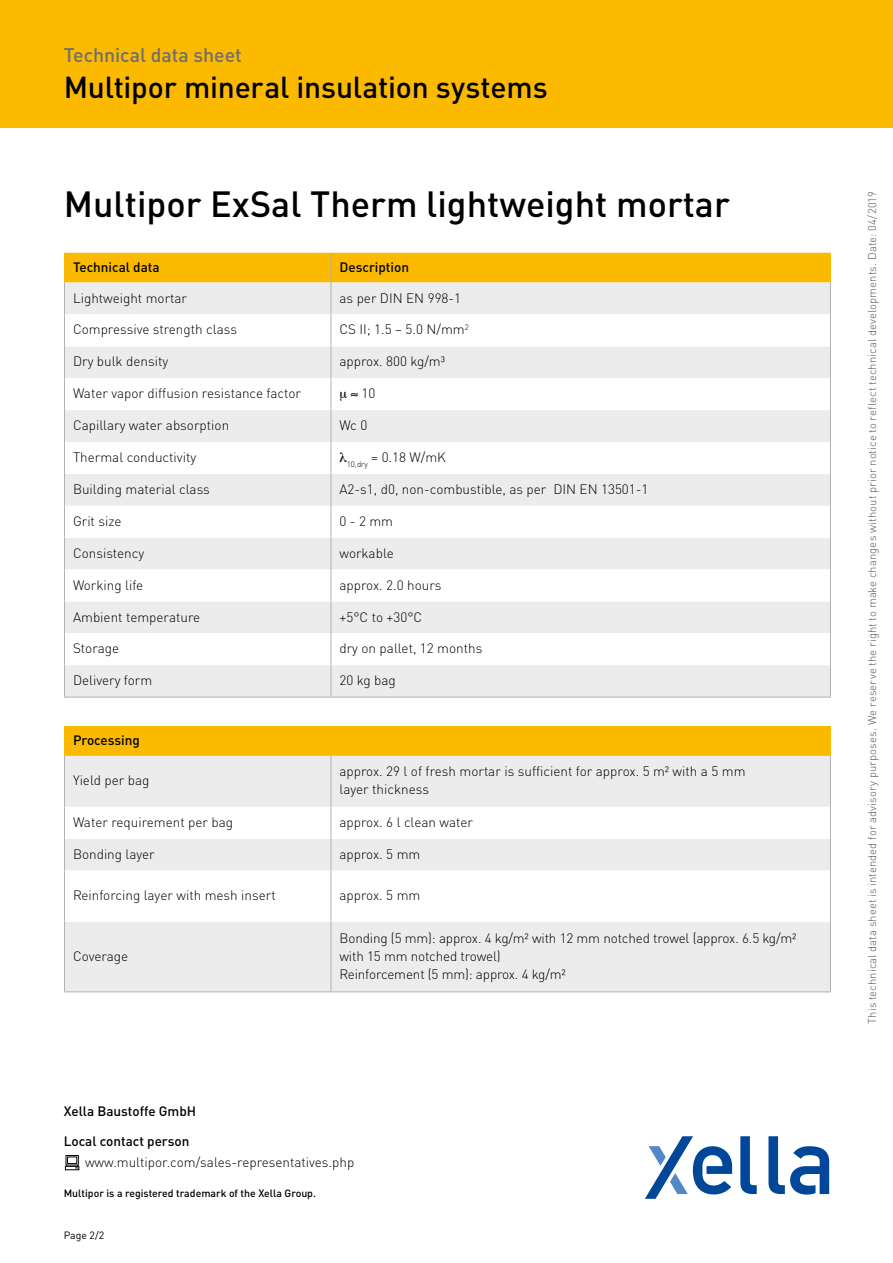
<style>
.page{position:relative;width:893px;height:1263px;background:#fff}
.page>*{position:absolute;margin:0;border:0;box-sizing:border-box;transform-origin:0 0}
.t1{font:500 36px "DIN Pro";color:#000}
.t2{font:500 30px "DIN Pro";letter-spacing:-.005em;color:#000}
.t3{font:500 19.5px "DIN Pro";letter-spacing:-.005em;color:#6f6f6e}
.t4{font:300 13.5px/18px "DIN Pro";color:#000}
.t5{font:500 13.5px "DIN Pro";color:#000}
.t6{font:300 11.25px "DIN Pro";letter-spacing:.01em;color:#565656}
.t7{font:500 10.5px "DIN Pro";color:#000}
.t8{font:10.5px "DIN Pro";color:#000}
</style>
<div class="page">
<svg style="left:645px;top:1136px;width:87px;height:63px"></svg>
<svg style="left:740px;top:1136px;width:17px;height:58px"></svg>
<svg style="left:768px;top:1136px;width:61px;height:58px"></svg>
<div style="left:0;top:0;width:893px;height:128px;background:#fbba00"></div>
<div style="left:65px;top:253px;width:765px;height:30px;background:#fbba00"></div>
<div style="left:65px;top:283px;width:765px;height:414px;background:#ececed"></div>
<svg style="left:65px;top:314px;width:765px;height:351px"></svg>
<hr style="left:331px;top:253px;width:1px;height:30px;background:#b1b2b3">
<hr style="left:331px;top:283px;width:1px;height:31px;background:#b1b2b3">
<hr style="left:830px;top:283px;width:1px;height:31px;background:#b1b2b3">
<hr style="left:331px;top:314px;width:1px;height:32px;background:#b1b2b3">
<hr style="left:830px;top:314px;width:1px;height:32px;background:#b1b2b3">
<hr style="left:331px;top:346px;width:1px;height:32px;background:#b1b2b3">
<hr style="left:830px;top:346px;width:1px;height:32px;background:#b1b2b3">
<hr style="left:331px;top:378px;width:1px;height:32px;background:#b1b2b3">
<hr style="left:830px;top:378px;width:1px;height:32px;background:#b1b2b3">
<hr style="left:331px;top:410px;width:1px;height:32px;background:#b1b2b3">
<hr style="left:830px;top:410px;width:1px;height:32px;background:#b1b2b3">
<hr style="left:331px;top:442px;width:1px;height:32px;background:#b1b2b3">
<hr style="left:830px;top:442px;width:1px;height:32px;background:#b1b2b3">
<hr style="left:331px;top:474px;width:1px;height:32px;background:#b1b2b3">
<hr style="left:830px;top:474px;width:1px;height:32px;background:#b1b2b3">
<hr style="left:331px;top:506px;width:1px;height:32px;background:#b1b2b3">
<hr style="left:830px;top:506px;width:1px;height:32px;background:#b1b2b3">
<hr style="left:331px;top:538px;width:1px;height:32px;background:#b1b2b3">
<hr style="left:830px;top:538px;width:1px;height:32px;background:#b1b2b3">
<hr style="left:331px;top:570px;width:1px;height:31px;background:#b1b2b3">
<hr style="left:830px;top:570px;width:1px;height:31px;background:#b1b2b3">
<hr style="left:331px;top:601px;width:1px;height:32px;background:#b1b2b3">
<hr style="left:830px;top:601px;width:1px;height:32px;background:#b1b2b3">
<hr style="left:331px;top:633px;width:1px;height:32px;background:#b1b2b3">
<hr style="left:830px;top:633px;width:1px;height:32px;background:#b1b2b3">
<hr style="left:331px;top:665px;width:1px;height:32px;background:#b1b2b3">
<hr style="left:830px;top:665px;width:1px;height:32px;background:#b1b2b3">
<hr style="left:64px;top:283px;width:1px;height:31px;background:#b1b2b3">
<hr style="left:64px;top:314px;width:1px;height:32px;background:#b1b2b3">
<hr style="left:64px;top:346px;width:1px;height:32px;background:#b1b2b3">
<hr style="left:64px;top:378px;width:1px;height:32px;background:#b1b2b3">
<hr style="left:64px;top:410px;width:1px;height:32px;background:#b1b2b3">
<hr style="left:64px;top:442px;width:1px;height:32px;background:#b1b2b3">
<hr style="left:64px;top:474px;width:1px;height:32px;background:#b1b2b3">
<hr style="left:64px;top:506px;width:1px;height:32px;background:#b1b2b3">
<hr style="left:64px;top:538px;width:1px;height:32px;background:#b1b2b3">
<hr style="left:64px;top:570px;width:1px;height:31px;background:#b1b2b3">
<hr style="left:64px;top:601px;width:1px;height:32px;background:#b1b2b3">
<hr style="left:64px;top:633px;width:1px;height:32px;background:#b1b2b3">
<hr style="left:64px;top:665px;width:1px;height:32px;background:#b1b2b3">
<hr style="left:64px;top:697px;width:267px;height:1px;background:#b1b2b3">
<hr style="left:331px;top:697px;width:500px;height:1px;background:#b1b2b3">
<hr style="left:64px;top:253px;width:1px;height:30px;background:#fbba00">
<hr style="left:830px;top:253px;width:1px;height:30px;background:#fbba00">
<div style="left:65px;top:726px;width:765px;height:30px;background:#fbba00"></div>
<div style="left:65px;top:756px;width:765px;height:235px;background:#ececed"></div>
<svg style="left:65px;top:807px;width:765px;height:115px"></svg>
<hr style="left:830px;top:726px;width:1px;height:30px;background:#fbba00">
<hr style="left:331px;top:756px;width:1px;height:51px;background:#b1b2b3">
<hr style="left:830px;top:756px;width:1px;height:51px;background:#b1b2b3">
<hr style="left:331px;top:807px;width:1px;height:32px;background:#b1b2b3">
<hr style="left:830px;top:807px;width:1px;height:32px;background:#b1b2b3">
<hr style="left:331px;top:839px;width:1px;height:32px;background:#b1b2b3">
<hr style="left:830px;top:839px;width:1px;height:32px;background:#b1b2b3">
<hr style="left:331px;top:871px;width:1px;height:51px;background:#b1b2b3">
<hr style="left:830px;top:871px;width:1px;height:51px;background:#b1b2b3">
<hr style="left:331px;top:922px;width:1px;height:69px;background:#b1b2b3">
<hr style="left:830px;top:922px;width:1px;height:69px;background:#b1b2b3">
<hr style="left:64px;top:756px;width:1px;height:51px;background:#b1b2b3">
<hr style="left:64px;top:807px;width:1px;height:32px;background:#b1b2b3">
<hr style="left:64px;top:839px;width:1px;height:32px;background:#b1b2b3">
<hr style="left:64px;top:871px;width:1px;height:51px;background:#b1b2b3">
<hr style="left:64px;top:922px;width:1px;height:69px;background:#b1b2b3">
<hr style="left:64px;top:726px;width:1px;height:30px;background:#fbba00">
<hr style="left:64px;top:991px;width:267px;height:1px;background:#b1b2b3">
<hr style="left:331px;top:991px;width:500px;height:1px;background:#b1b2b3">
<div style="left:65px;top:1166px;width:14px;height:4px;border:1px solid #000"></div>
<div style="left:66px;top:1155px;width:13px;height:10px;border:1px solid #000"></div>
<svg style="left:66px;top:1156px;width:12px;height:12px"></svg>
<svg style="left:340px;top:392px;width:7px;height:9px"></svg>
<svg style="left:340px;top:452px;width:7px;height:10px"></svg>
<h3 class="t3" style="left:64px;top:39px;width:180px">Technical data sheet</h3>
<h2 class="t2" style="left:64px;top:63px;width:485px">Multipor mineral insulation systems</h2>
<h1 class="t1" style="left:64px;top:175px;width:667px">Multipor ExSal Therm lightweight mortar</h1>
<p class="t5" style="left:73px;top:256px;width:88px">Technical data</p>
<p class="t5" style="left:339px;top:256px;width:71px">Description</p>
<p class="t4" style="left:73px;top:287px;width:116px">Lightweight mortar</p>
<p class="t4" style="left:339px;top:287px;width:123px">as per DIN EN 998-1</p>
<p class="t4" style="left:73px;top:319px;width:166px">Compressive strength class</p>
<p class="t4" style="left:339px;top:319px;width:131px">CS II; 1.5 – 5.0 N/mm<sup>2</sup></p>
<p class="t4" style="left:73px;top:351px;width:97px">Dry bulk density</p>
<p class="t4" style="left:339px;top:351px;width:107px">approx. 800 kg/m³</p>
<p class="t4" style="left:73px;top:383px;width:230px">Water vapor diffusion resistance factor</p>
<p class="t4" style="left:351px;top:383px;width:26px">≈ 10</p>
<p class="t4" style="left:73px;top:415px;width:158px">Capillary water absorption</p>
<p class="t4" style="left:339px;top:415px;width:29px">Wc 0</p>
<p class="t4" style="left:73px;top:447px;width:125px">Thermal conductivity</p>
<p class="t4" style="left:347px;top:447px;width:101px"><sub>10,dry</sub> = 0.18 W/mK</p>
<p class="t4" style="left:73px;top:479px;width:138px">Building material class</p>
<p class="t4" style="left:339px;top:479px;width:311px">A2-s1, d0, non-combustible, as per DIN EN 13501-1</p>
<p class="t4" style="left:73px;top:511px;width:50px">Grit size</p>
<p class="t4" style="left:339px;top:511px;width:55px">0 - 2 mm</p>
<p class="t4" style="left:73px;top:543px;width:73px">Consistency</p>
<p class="t4" style="left:339px;top:543px;width:56px">workable</p>
<p class="t4" style="left:73px;top:574px;width:72px">Working life</p>
<p class="t4" style="left:339px;top:574px;width:103px">approx. 2.0 hours</p>
<p class="t4" style="left:73px;top:606px;width:129px">Ambient temperature</p>
<p class="t4" style="left:339px;top:606px;width:84px">+5°C to +30°C</p>
<p class="t4" style="left:73px;top:638px;width:48px">Storage</p>
<p class="t4" style="left:339px;top:638px;width:144px">dry on pallet, 12 months</p>
<p class="t4" style="left:73px;top:670px;width:81px">Delivery form</p>
<p class="t4" style="left:339px;top:670px;width:58px">20 kg bag</p>
<p class="t5" style="left:73px;top:729px;width:68px">Processing</p>
<p class="t4" style="left:73px;top:770px;width:78px">Yield per bag</p>
<p class="t4" style="left:339px;top:761px;width:408px">approx. 29 l of fresh mortar is sufficient for approx. 5 m² with a 5 mm layer thickness</p>
<p class="t4" style="left:73px;top:812px;width:162px">Water requirement per bag</p>
<p class="t4" style="left:339px;top:812px;width:135px">approx. 6 l clean water</p>
<p class="t4" style="left:73px;top:844px;width:83px">Bonding layer</p>
<p class="t4" style="left:339px;top:844px;width:82px">approx. 5 mm</p>
<p class="t4" style="left:73px;top:885px;width:204px">Reinforcing layer with mesh insert</p>
<p class="t4" style="left:339px;top:885px;width:82px">approx. 5 mm</p>
<p class="t4" style="left:73px;top:946px;width:57px">Coverage</p>
<p class="t4" style="left:339px;top:928px;width:458px">Bonding (5 mm): approx. 4 kg/m² with 12 mm notched trowel (approx. 6.5 kg/m² with 15 mm notched trowel)<br>Reinforcement (5 mm): approx. 4 kg/m²</p>
<p class="t5" style="left:64px;top:1100px;width:134px">Xella Baustoffe GmbH</p>
<p class="t5" style="left:64px;top:1130px;width:127px">Local contact person</p>
<p class="t4" style="left:85px;top:1152px;width:271px">www.multipor.com/sales-representatives.php</p>
<p class="t7" style="left:64px;top:1185px;width:254px">Multipor is a registered trademark of the Xella Group.</p>
<p class="t8" style="left:64px;top:1227px;width:42px">Page 2/2</p>
<p class="t6" style="left:863px;top:1024px;width:834px;rotate:-90deg">This technical data sheet is intended for advisory purposes. We reserve the right to make changes without prior notice to reflect technical developments. Date: 04/2019</p>
</div>
